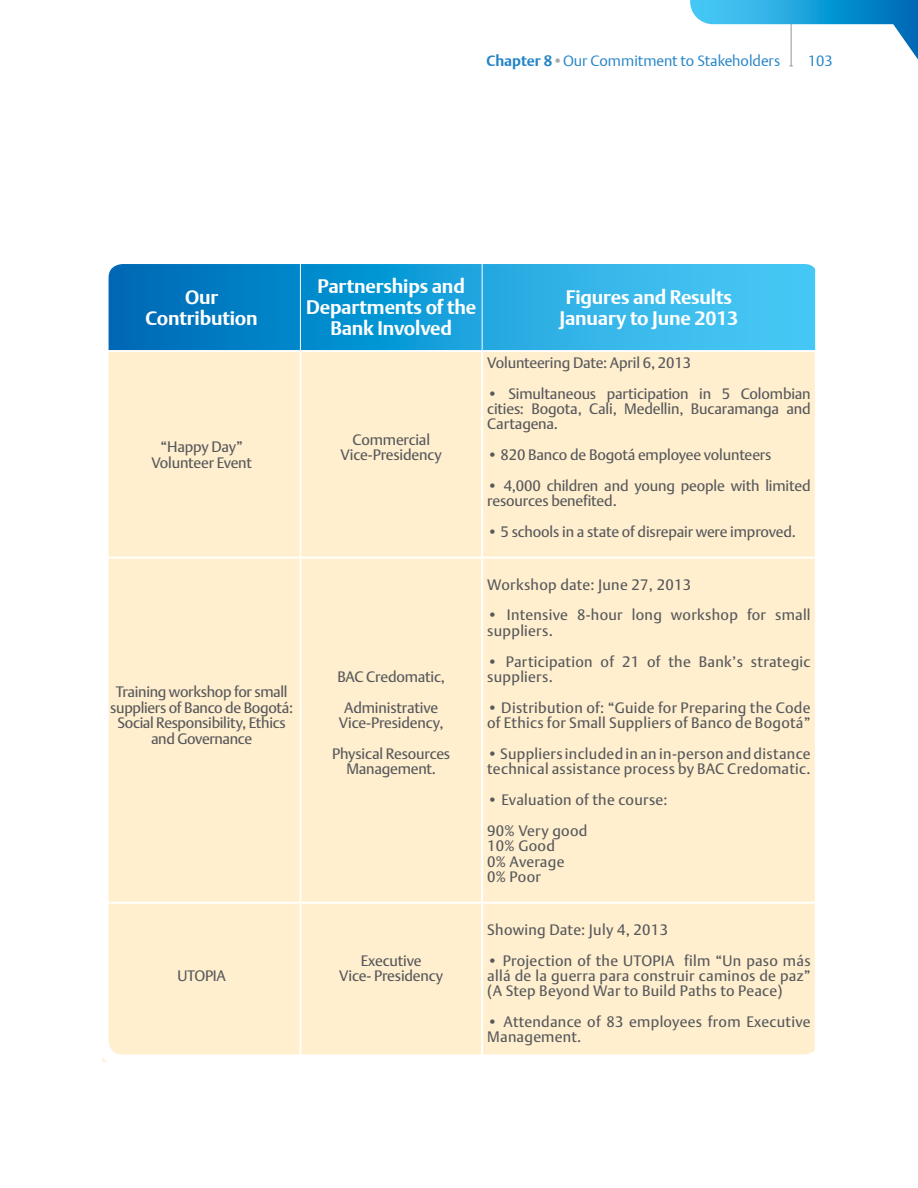
<style>
.page{position:relative;width:918px;height:1188px;background:#fff}
.page>*{position:absolute;margin:0;border:0;box-sizing:border-box;transform-origin:0 0}
.t1{font:700 19.5px/21px "DTL Argo T";letter-spacing:-.01em;color:#fff;text-align:center}
.t2{font:15px/15.5px "DTL Argo T";letter-spacing:-.005em;color:#58595b;text-align:center}
.t3{font:15px/15.5px "DTL Argo T";letter-spacing:.02em;color:#58595b}
.t4{font:15px/15.5px "DTL Argo T";letter-spacing:.015em;color:#58595b}
.t5{font:15px "DTL Argo T Light";color:#2484c6}
.s1{font-family:"DTL Argo T";font-weight:700}
.s2{font-family:"DTL Argo T";font-weight:700;color:#a7a9ac}
</style>
<div class="page">
<hr style="left:791px;top:0;width:1px;height:66px;background:#939598">
<svg style="left:690px;top:0;width:228px;height:60px"></svg>
<svg style="left:110px;top:265px;width:705px;height:85px;background:#1d9fd9"></svg>
<div style="left:110px;top:352px;width:705px;height:701px;background:#ffefcf"></div>
<hr style="left:300px;top:263px;width:1px;height:87px;background:#fff">
<hr style="left:482px;top:263px;width:1px;height:87px;background:#fff">
<hr style="left:481px;top:352px;width:2px;height:205px;background:#fff">
<hr style="left:300px;top:557px;width:182px;height:2px;background:#fff">
<hr style="left:482px;top:557px;width:335px;height:2px;background:#fff">
<hr style="left:481px;top:559px;width:2px;height:343px;background:#fff">
<hr style="left:300px;top:902px;width:182px;height:2px;background:#fff">
<hr style="left:482px;top:902px;width:335px;height:2px;background:#fff">
<hr style="left:481px;top:904px;width:2px;height:158px;background:#fff">
<hr style="left:102px;top:903px;width:2px;height:159px;background:#fff3da">
<hr style="left:300px;top:352px;width:1px;height:205px;background:#fff">
<hr style="left:300px;top:559px;width:1px;height:343px;background:#fff">
<hr style="left:300px;top:904px;width:1px;height:158px;background:#fff">
<hr style="left:104px;top:557px;width:196px;height:2px;background:#fff">
<hr style="left:104px;top:902px;width:196px;height:2px;background:#fff">
<div style="left:97px;top:252px;width:733px;height:814px;border:12px solid #fff;border-radius:20px"></div>
<p class="t5" style="left:487px;top:52px;width:295px"><span class="s1">Chapter 8</span><span class="s2">•</span>Our Commitment to Stakeholders</p>
<p class="t5" style="left:808px;top:52px;width:27px">103</p>
<h1 class="t1" style="left:146px;top:286px;width:114px">Our<br>Contribution</h1>
<h1 class="t1" style="left:306px;top:276px;width:172px">Partnerships and<br>Departments of the<br>Bank Involved</h1>
<h1 class="t1" style="left:560px;top:286px;width:180px">Figures and Results<br>January to June 2013</h1>
<p class="t2" style="left:151px;top:439px;width:102px">“Happy Day”<br>Volunteer Event</p>
<p class="t2" style="left:341px;top:432px;width:103px">Commercial<br>Vice-Presidency</p>
<p class="t2" style="left:110px;top:684px;width:184px">Training workshop for small suppliers of Banco de Bogotá:<br>Social Responsibility, Ethics and Governance</p>
<p class="t2" style="left:337px;top:661px;width:109px;line-height:30.8px">BAC Credomatic,<br>Administrative</p>
<p class="t2" style="left:332px;top:707px;width:119px;line-height:30.8px">Vice-Presidency,<br>Physical Resources</p>
<p class="t2" style="left:346px;top:761px;width:91px">Management.</p>
<p class="t2" style="left:178px;top:968px;width:50px">UTOPIA</p>
<p class="t2" style="left:339px;top:952px;width:106px">Executive<br>Vice- Presidency</p>
<p class="t2" style="left:487px;top:355px;width:205px">Volunteering Date: April 6, 2013</p>
<p class="t2" style="left:487px;top:385px;width:325px;text-align:justify">• Simultaneous participation in 5 Colombian cities: Bogota, Cali, Medellin, Bucaramanga and Cartagena.</p>
<p class="t2" style="left:487px;top:447px;width:286px">• 820 Banco de Bogotá employee volunteers</p>
<p class="t2" style="left:487px;top:478px;width:325px;text-align:left">• 4,000 children and young people with limited resources benefited.</p>
<p class="t2" style="left:487px;top:524px;width:310px">• 5 schools in a state of disrepair were improved.</p>
<p class="t3" style="left:487px;top:577px;width:205px">Workshop date: June 27, 2013</p>
<p class="t3" style="left:487px;top:607px;width:325px">• Intensive 8-hour long workshop for small suppliers.</p>
<p class="t3" style="left:487px;top:653px;width:325px">• Participation of 21 of the Bank’s strategic suppliers.</p>
<p class="t3" style="left:487px;top:700px;width:325px">• Distribution of: “Guide for Preparing the Code of Ethics for Small Suppliers of Banco de Bogotá”</p>
<p class="t3" style="left:487px;top:746px;width:325px">• Suppliers included in an in-person and distance technical assistance process by BAC Credomatic.</p>
<p class="t3" style="left:487px;top:784px;width:182px;line-height:30.8px">• Evaluation of the course:<br>90% Very good</p>
<p class="t3" style="left:487px;top:838px;width:79px">10% Good<br>0% Average<br>0% Poor</p>
<p class="t3" style="left:487px;top:922px;width:182px">Showing Date: July 4, 2013</p>
<p class="t2" style="left:487px;top:952px;width:325px;text-align:justify">• Projection of the UTOPIA film “Un paso más allá de la guerra para construir caminos de paz” (A Step Beyond War to Build Paths to Peace)</p>
<p class="t4" style="left:487px;top:1014px;width:325px">• Attendance of 83 employees from Executive<br>Management.</p>
</div>
